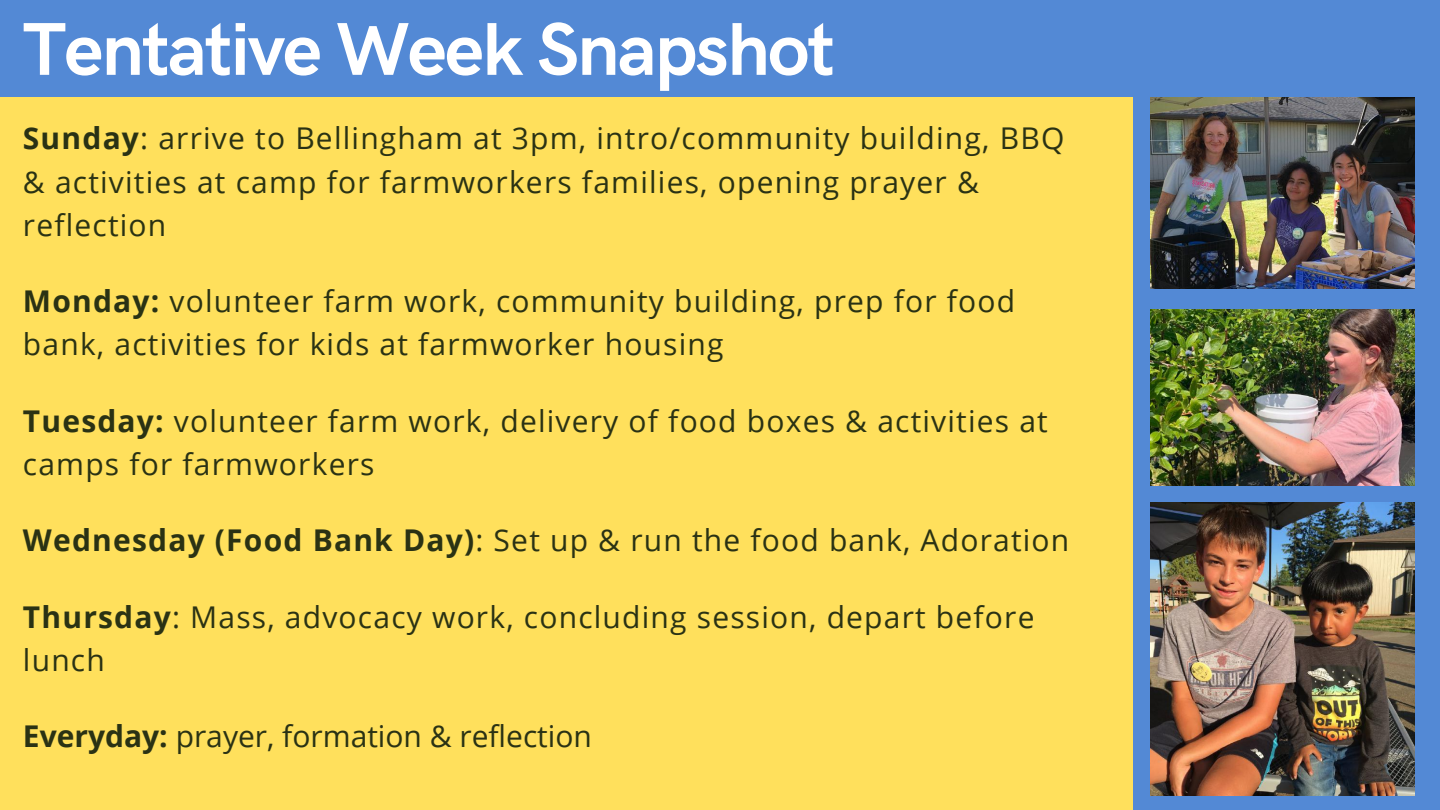
<style>
.page{position:relative;width:1440px;height:810px;background:#5389d5}
.page>*{position:absolute;margin:0;border:0;box-sizing:border-box;transform-origin:0 0}
.t1{font:700 75px "HK Grotesk";letter-spacing:-.025em;color:#fff}
.t2{font:30px/43.5px "Open Sans";letter-spacing:.04em;color:#2a3214}
.t3{font:30px "Open Sans";color:#2a3214}
.s1{font-weight:700}
</style>
<div class="page">
<div style="left:0;top:98px;width:1132px;height:712px;background:#ffe05c"></div>
<img style="left:1150px;top:98px;width:264px;height:191px">
<img style="left:1150px;top:309px;width:264px;height:176px">
<img style="left:1150px;top:503px;width:264px;height:292px">
<h1 class="t1" style="left:23px;top:7px;width:814px">Tentative Week Snapshot</h1>
<p class="t2" style="left:23px;top:116px;width:1043px"><span class="s1">Sunday</span>: arrive to Bellingham at 3pm, intro/community building, BBQ &amp; activities at camp for farmworkers families, opening prayer &amp; reflection</p>
<p class="t2" style="left:23px;top:279px;width:994px"><span class="s1">Monday:</span> volunteer farm work, community building, prep for food bank, activities for kids at farmworker housing</p>
<p class="t2" style="left:23px;top:399px;width:1026px"><span class="s1">Tuesday:</span> volunteer farm work, delivery of food boxes &amp; activities at camps for farmworkers</p>
<p class="t2" style="left:23px;top:518px;width:1048px"><span class="s1">Wednesday (Food Bank Day)</span>: Set up &amp; run the food bank, Adoration</p>
<p class="t2" style="left:23px;top:594px;width:1013px"><span class="s1">Thursday</span>: Mass, advocacy work, concluding session, depart before lunch</p>
<p class="t3" style="left:23px;top:715px;width:571px"><span class="s1">Everyday:</span> prayer, formation &amp; reflection</p>
</div>
